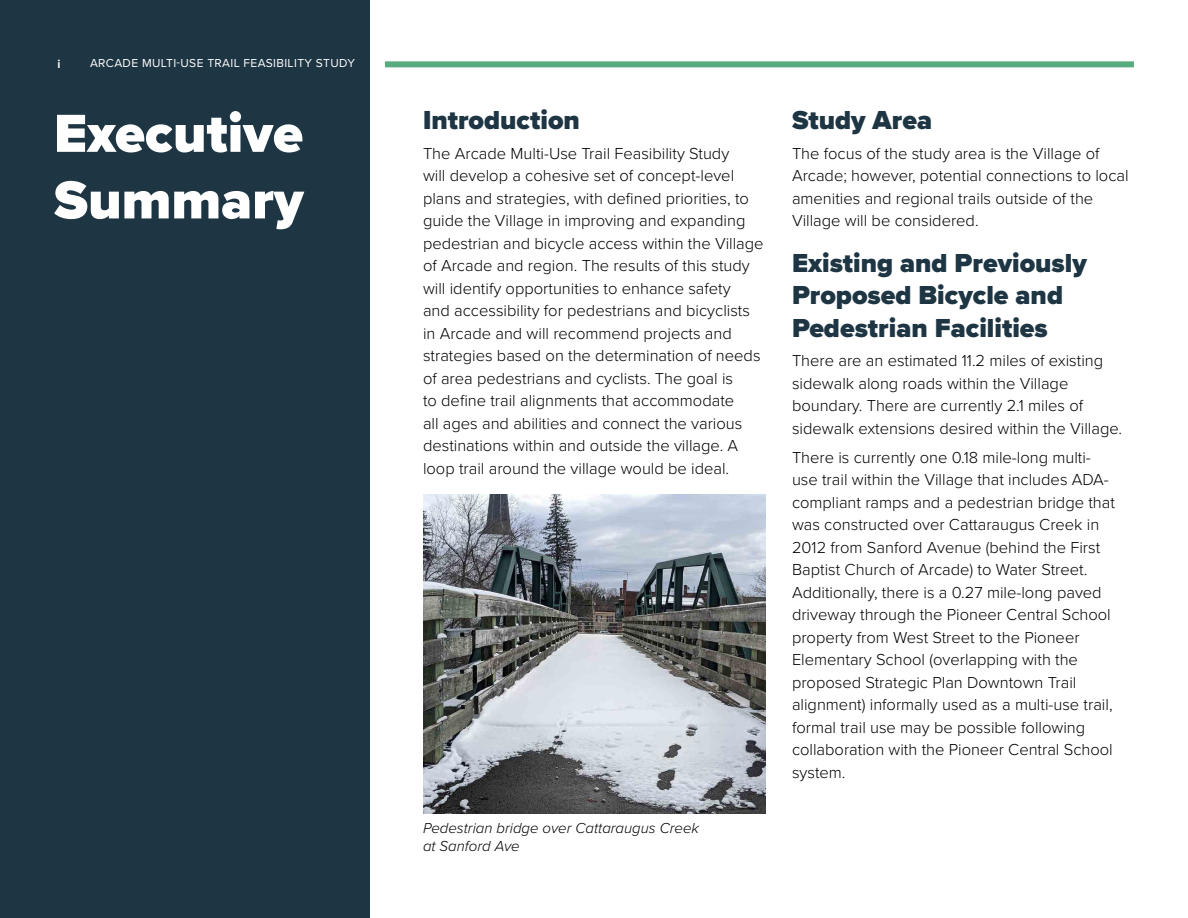
<style>
.page{position:relative;width:1188px;height:918px;background:#fff}
.page>*{position:absolute;margin:0;border:0;box-sizing:border-box;transform-origin:0 0}
.t1{font:900 55.5px/66.6px "Proxima Nova";color:#fff}
.t2{font:900 27px/32.4px "Proxima Nova";color:#1e3543}
.t3{font:300 16.5px/22.5px "Proxima Nova";color:#000}
.t4{font:italic 300 15px/18px "Proxima Nova";color:#000}
.t5{font:12px "Proxima Nova";letter-spacing:.03em;color:#fff}
.t6{font:700 12px "Proxima Nova";color:#fff}
</style>
<div class="page">
<div style="left:0;top:0;width:370px;height:918px;background:#1e3543"></div>
<div style="left:385px;top:61px;width:749px;height:6px;background:#57ab7d"></div>
<img style="left:423px;top:495px;width:342px;height:318px">
<p class="t6" style="left:58px;top:55px;width:5px">i</p>
<p class="t5" style="left:90px;top:54px;width:266px">ARCADE MULTI-USE TRAIL FEASIBILITY STUDY</p>
<h1 class="t1" style="left:54px;top:100px;width:251px">Executive<br>Summary</h1>
<h2 class="t2" style="left:423px;top:104px;width:159px">Introduction</h2>
<p class="t3" style="left:423px;top:141px;width:342px">The Arcade Multi-Use Trail Feasibility Study<br>will develop a cohesive set of concept-level plans and strategies, with defined priorities, to guide the Village in improving and expanding pedestrian and bicycle access within the Village of Arcade and region. The results of this study will identify opportunities to enhance safety<br>and accessibility for pedestrians and bicyclists in Arcade and will recommend projects and strategies based on the determination of needs of area pedestrians and cyclists. The goal is<br>to define trail alignments that accommodate<br>all ages and abilities and connect the various destinations within and outside the village. A loop trail around the village would be ideal.</p>
<p class="t4" style="left:423px;top:818px;width:278px">Pedestrian bridge over Cattaraugus Creek at Sanford Ave</p>
<h2 class="t2" style="left:792px;top:104px;width:142px">Study Area</h2>
<p class="t3" style="left:792px;top:141px;width:338px">The focus of the study area is the Village of Arcade; however, potential connections to local amenities and regional trails outside of the Village will be considered.</p>
<h2 class="t2" style="left:792px;top:247px;width:296px">Existing and Previously<br>Proposed Bicycle and<br>Pedestrian Facilities</h2>
<p class="t3" style="left:792px;top:348px;width:332px">There are an estimated 11.2 miles of existing sidewalk along roads within the Village boundary. There are currently 2.1 miles of sidewalk extensions desired within the Village.</p>
<p class="t3" style="left:792px;top:445px;width:324px">There is currently one 0.18 mile-long multi&shy;use trail within the Village that includes ADA&shy;compliant ramps and a pedestrian bridge that was constructed over Cattaraugus Creek in 2012 from Sanford Avenue (behind the First Baptist Church of Arcade) to Water Street.<br>Additionally, there is a 0.27 mile-long paved driveway through the Pioneer Central School property from West Street to the Pioneer Elementary School (overlapping with the proposed Strategic Plan Downtown Trail alignment) informally used as a multi-use trail, formal trail use may be possible following collaboration with the Pioneer Central School system.</p>
</div>
